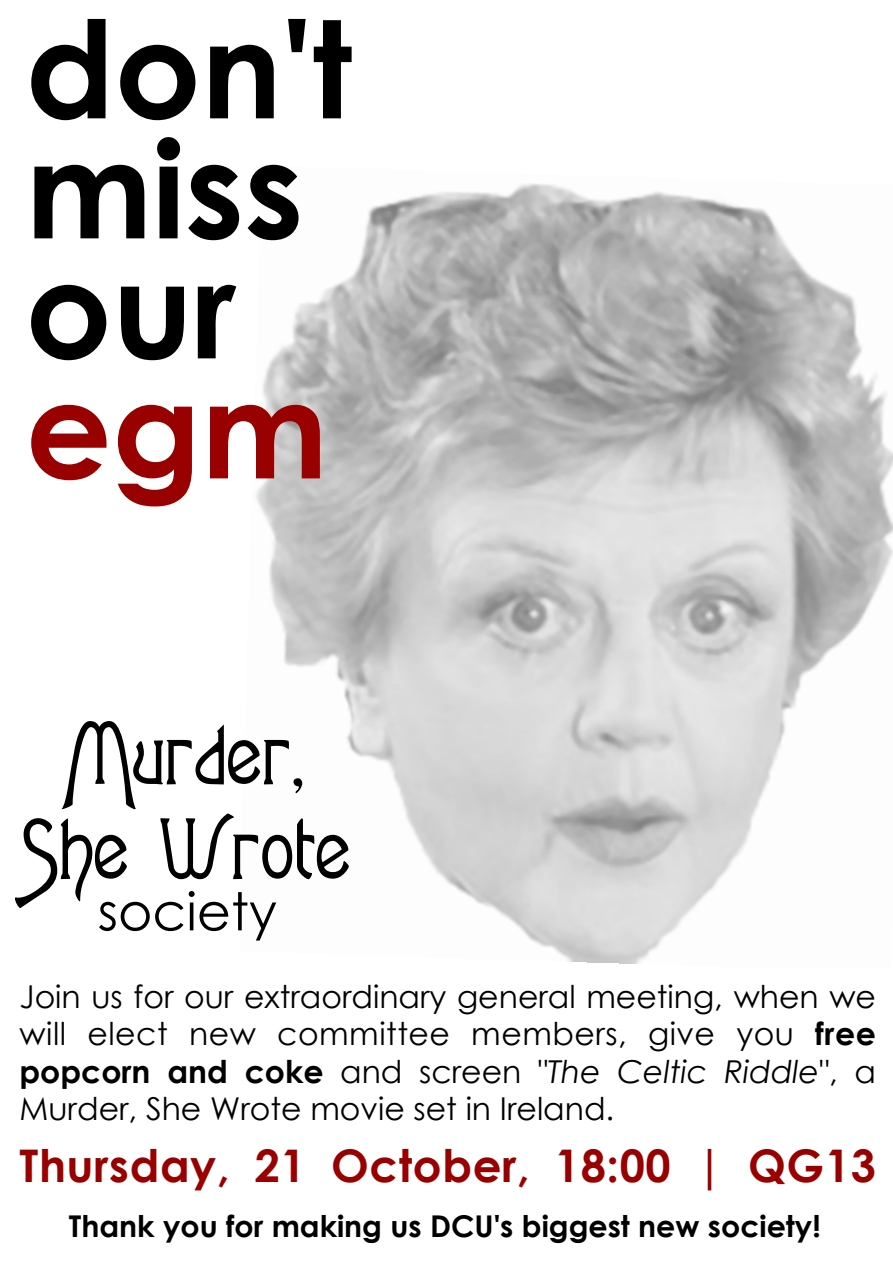
<style>
.page{position:relative;width:893px;height:1263px;background:#fff}
.page>*{position:absolute;margin:0;border:0;box-sizing:border-box;transform-origin:0 0}
.t1{font:700 135px/120px "Century Gothic";color:#000}
.t2{font:700 135px "Century Gothic";color:#900}
.t3{font:52.5px "Century Gothic";color:#000}
.t4{font:700 45px "Century Gothic";letter-spacing:.015em;color:#900}
.t5{font:31.5px/37.5px "Century Gothic";color:#000;text-align:justify}
.t6{font:700 30px "Century Gothic";color:#000}
.s1{font-weight:700}
.s2{font-style:italic}
</style>
<div class="page">
<img style="left:256px;top:183px;width:637px;height:781px">
<svg style="left:15px;top:721px;width:334px;height:187px"></svg>
<h1 class="t1" style="left:26px;top:3px;width:328px">don't miss our</h1>
<h1 class="t2" style="left:26px;top:327px;width:304px">egm</h1>
<h2 class="t3" style="left:98px;top:875px;width:181px">society</h2>
<p class="t5" style="left:20px;top:977px;width:858px">Join us for our extraordinary general meeting, when we will elect new committee members, give you <span class="s1">free popcorn and coke</span> and screen "<span class="s2">The Celtic Riddle</span>", a Murder, She Wrote movie set in Ireland.</p>
<h3 class="t4" style="left:20px;top:1131px;width:858px">Thursday, 21 October, 18:00 | QG13</h3>
<p class="t6" style="left:69px;top:1203px;width:753px">Thank you for making us DCU's biggest new society!</p>
</div>
